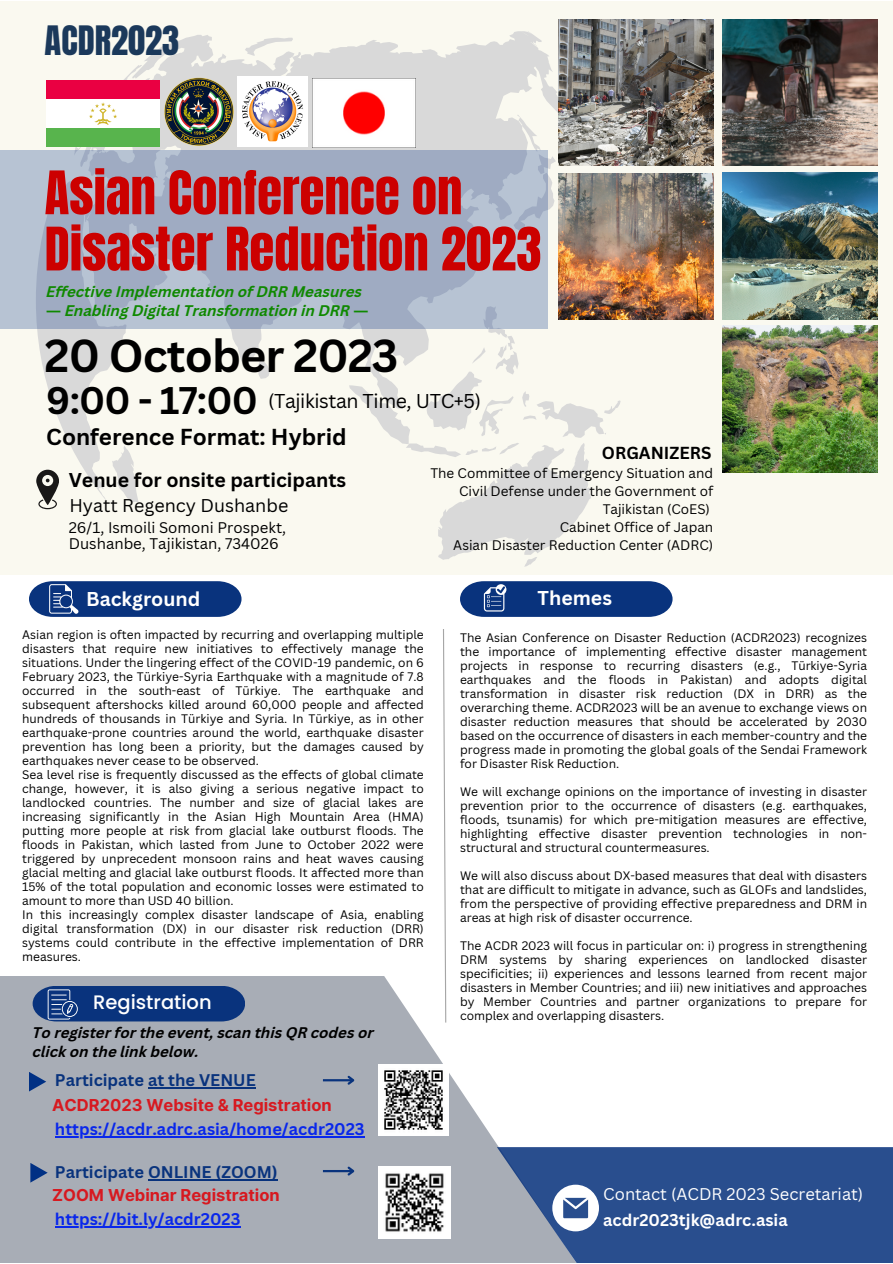
<style>
.page{position:relative;width:893px;height:1264px;background:#fff}
.page>*{position:absolute;margin:0;border:0;box-sizing:border-box;transform-origin:0 0}
.t1{font:51px "Anton";color:#c00}
.t2{font:700 45px "Canva Sans";letter-spacing:-.02em;color:#000}
.t3{font:700 37.5px "Canva Sans";color:#000}
.t4{font:34.5px "Anton";color:#1b395b}
.t5{font:700 22.5px "Canva Sans";color:#000}
.t6{font:700 19.5px "Canva Sans";color:#000}
.t7{font:19.5px "Canva Sans";letter-spacing:-.02em;color:#000}
.t8{font:700 19.5px "Canva Sans";color:#fff}
.t9{font:500 19.5px "Poppins";color:#fff}
.t10{font:18px "Canva Sans";color:#000}
.t11{font:700 16.95px "Canva Sans";color:#000}
.t12{font:700 16.5px "Canva Sans";color:#0927eb}
.t13{font:700 16.5px "Inter";color:#d71920}
.t14{font:700 16.5px "Canva Sans";color:#09337d}
.t15{font:16.5px "Canva Sans";color:#fff}
.t16{font:700 16.5px "Canva Sans";color:#fff}
.t17{font:italic 700 15px "Canva Sans";color:#0f8900}
.t18{font:italic 700 15px/19px "Canva Sans";color:#000}
.t19{font:15px/15.8px "Canva Sans";color:#000}
.t20{font:13.5px/18px "Canva Sans";color:#000;text-align:right}
.t21{font:12px/14px "Canva Sans";color:#000;text-align:justify}
.s1{font-family:"Noto Sans Gurmukhi";font-style:normal}
</style>
<div class="page">
<div style="left:0;top:1px;width:892px;height:573px;background:#faf9f0"></div>
<svg style="left:36px;top:31px;width:584px;height:536px"></svg>
<svg style="left:0;top:150px;width:547px;height:178px;background:#a6b2c7"></svg>
<svg style="left:0;top:976px;width:499px;height:286px;background:#aeb2bc"></svg>
<svg style="left:497px;top:1147px;width:395px;height:115px;background:#365892"></svg>
<svg style="left:33px;top:985px;width:212px;height:36px;background:#1a4084"></svg>
<img style="left:312px;top:79px;width:103px;height:68px">
<img style="left:238px;top:77px;width:69px;height:69px">
<svg style="left:552px;top:1184px;width:47px;height:47px"></svg>
<svg style="left:36px;top:469px;width:23px;height:40px"></svg>
<img style="left:558px;top:20px;width:155px;height:146px">
<img style="left:722px;top:20px;width:155px;height:146px">
<img style="left:722px;top:173px;width:155px;height:146px">
<img style="left:558px;top:173px;width:155px;height:147px">
<img style="left:722px;top:326px;width:155px;height:146px">
<svg style="left:460px;top:581px;width:212px;height:36px;background:#1c4387"></svg>
<svg style="left:29px;top:581px;width:212px;height:36px;background:#1d4387"></svg>
<img style="left:378px;top:1064px;width:71px;height:71px">
<svg style="left:442px;top:629px;width:5px;height:394px"></svg>
<svg style="left:29px;top:1071px;width:17px;height:20px"></svg>
<svg style="left:30px;top:1162px;width:18px;height:20px"></svg>
<img style="left:378px;top:1166px;width:72px;height:72px">
<hr style="left:148px;top:1086px;width:108px;height:2px;background:#09337d">
<hr style="left:148px;top:1178px;width:130px;height:2px;background:#09337d">
<hr style="left:323px;top:1079px;width:30px;height:2px;background:#09337d">
<svg style="left:345px;top:1073px;width:12px;height:13px"></svg>
<hr style="left:323px;top:1169px;width:30px;height:3px;background:#09337d">
<svg style="left:345px;top:1164px;width:12px;height:13px"></svg>
<div style="left:46px;top:128px;width:114px;height:19px;background:#58b44d"></div>
<div style="left:46px;top:99px;width:114px;height:29px;background:#fff"></div>
<div style="left:46px;top:80px;width:114px;height:19px;background:#ea0042"></div>
<svg style="left:89px;top:102px;width:28px;height:23px"></svg>
<img style="left:164px;top:77px;width:70px;height:69px">
<hr style="left:55px;top:1226px;width:185px;height:1px;background:#0927eb">
<hr style="left:55px;top:1136px;width:309px;height:1px;background:#0927eb">
<p class="t4" style="left:45px;top:16px;width:136px">ACDR2023</p>
<p class="t1" style="left:45px;top:156px;width:419px">Asian Conference on</p>
<p class="t1" style="left:45px;top:212px;width:498px">Disaster Reduction 2023</p>
<p class="t17" style="left:46px;top:285px;width:317px">Effective Implementation of DRR Measures</p>
<p class="t17" style="left:46px;top:304px;width:323px"><span class="s1">—</span> Enabling Digital Transformation in DRR <span class="s1">—</span></p>
<p class="t2" style="left:45px;top:324px;width:355px">20 October 2023</p>
<p class="t3" style="left:46px;top:374px;width:213px">9:00 - 17:00</p>
<p class="t7" style="left:268px;top:387px;width:214px">(Tajikistan Time, UTC+5)</p>
<p class="t5" style="left:46px;top:421px;width:302px">Conference Format: Hybrid</p>
<p class="t6" style="left:69px;top:466px;width:279px">Venue for onsite participants</p>
<p class="t19" style="left:69px;top:519px;width:219px">26/1, Ismoili Somoni Prospekt,<br>Dushanbe, Tajikistan, 734026</p>
<p class="t10" style="left:69px;top:493px;width:220px">Hyatt Regency Dushanbe</p>
<p class="t11" style="left:602px;top:440px;width:111px">ORGANIZERS</p>
<p class="t20" style="left:430px;top:463px;width:284px">The Committee of Emergency Situation and</p>
<p class="t20" style="left:459px;top:481px;width:256px">Civil Defense under the Government of<br>Tajikistan (CoES)</p>
<p class="t20" style="left:559px;top:517px;width:155px">Cabinet Office of Japan</p>
<p class="t20" style="left:453px;top:535px;width:261px">Asian Disaster Reduction Center (ADRC)</p>
<p class="t8" style="left:86px;top:584px;width:116px">Background</p>
<p class="t21" style="left:22px;top:627px;width:403px">Asian region is often impacted by recurring and overlapping multiple disasters that require new initiatives to effectively manage the situations. Under the lingering effect of the COVID-19 pandemic, on 6<br>February 2023, the Türkiye-Syria Earthquake with a magnitude of 7.8 occurred in the south-east of Türkiye. The earthquake and subsequent aftershocks killed around 60,000 people and affected hundreds of thousands in Türkiye and Syria. In Türkiye, as in other earthquake-prone countries around the world, earthquake disaster prevention has long been a priority, but the damages caused by earthquakes never cease to be observed.</p>
<p class="t21" style="left:22px;top:767px;width:403px">Sea level rise is frequently discussed as the effects of global climate change, however, it is also giving a serious negative impact to landlocked countries. The number and size of glacial lakes are increasing significantly in the Asian High Mountain Area (HMA) putting more people at risk from glacial lake outburst floods. The floods in Pakistan, which lasted from June to October 2022 were triggered by unprecedent monsoon rains and heat waves causing glacial melting and glacial lake outburst floods. It affected more than 15% of the total population and economic losses were estimated to amount to more than USD 40 billion.</p>
<p class="t21" style="left:22px;top:907px;width:403px">In this increasingly complex disaster landscape of Asia, enabling digital transformation (DX) in our disaster risk reduction (DRR) systems could contribute in the effective implementation of DRR measures.</p>
<p class="t9" style="left:93px;top:988px;width:120px">Registration</p>
<p class="t18" style="left:33px;top:1024px;width:342px">To register for the event, scan this QR codes or click on the link below.</p>
<p class="t14" style="left:55px;top:1068px;width:202px">Participate at the VENUE</p>
<p class="t13" style="left:52px;top:1094px;width:281px">ACDR2023 Website &amp; Registration</p>
<p class="t12" style="left:55px;top:1117px;width:311px">https://acdr.adrc.asia/home/acdr2023</p>
<p class="t14" style="left:55px;top:1160px;width:224px">Participate ONLINE (ZOOM)</p>
<p class="t13" style="left:52px;top:1185px;width:229px">ZOOM Webinar Registration</p>
<p class="t12" style="left:55px;top:1207px;width:187px">https://bit.ly/acdr2023</p>
<p class="t8" style="left:537px;top:584px;width:76px">Themes</p>
<p class="t21" style="left:460px;top:630px;width:408px">The Asian Conference on Disaster Reduction (ACDR2023) recognizes the importance of implementing effective disaster management projects in response to recurring disasters (e.g., Türkiye-Syria earthquakes and the floods in Pakistan) and adopts digital transformation in disaster risk reduction (DX in DRR) as the overarching theme. ACDR2023 will be an avenue to exchange views on disaster reduction measures that should be accelerated by 2030 based on the occurrence of disasters in each member-country and the progress made in promoting the global goals of the Sendai Framework for Disaster Risk Reduction.</p>
<p class="t21" style="left:460px;top:784px;width:408px">We will exchange opinions on the importance of investing in disaster prevention prior to the occurrence of disasters (e.g. earthquakes, floods, tsunamis) for which pre-mitigation measures are effective, highlighting effective disaster prevention technologies in non&shy;structural and structural countermeasures.</p>
<p class="t21" style="left:460px;top:868px;width:408px">We will also discuss about DX-based measures that deal with disasters that are difficult to mitigate in advance, such as GLOFs and landslides, from the perspective of providing effective preparedness and DRM in areas at high risk of disaster occurrence.</p>
<p class="t21" style="left:460px;top:938px;width:408px">The ACDR 2023 will focus in particular on: i) progress in strengthening DRM systems by sharing experiences on landlocked disaster specificities; ii) experiences and lessons learned from recent major disasters in Member Countries; and iii) new initiatives and approaches by Member Countries and partner organizations to prepare for complex and overlapping disasters.</p>
<p class="t15" style="left:603px;top:1181px;width:261px">Contact (ACDR 2023 Secretariat)</p>
<p class="t16" style="left:603px;top:1208px;width:186px">acdr2023tjk@adrc.asia</p>
</div>
